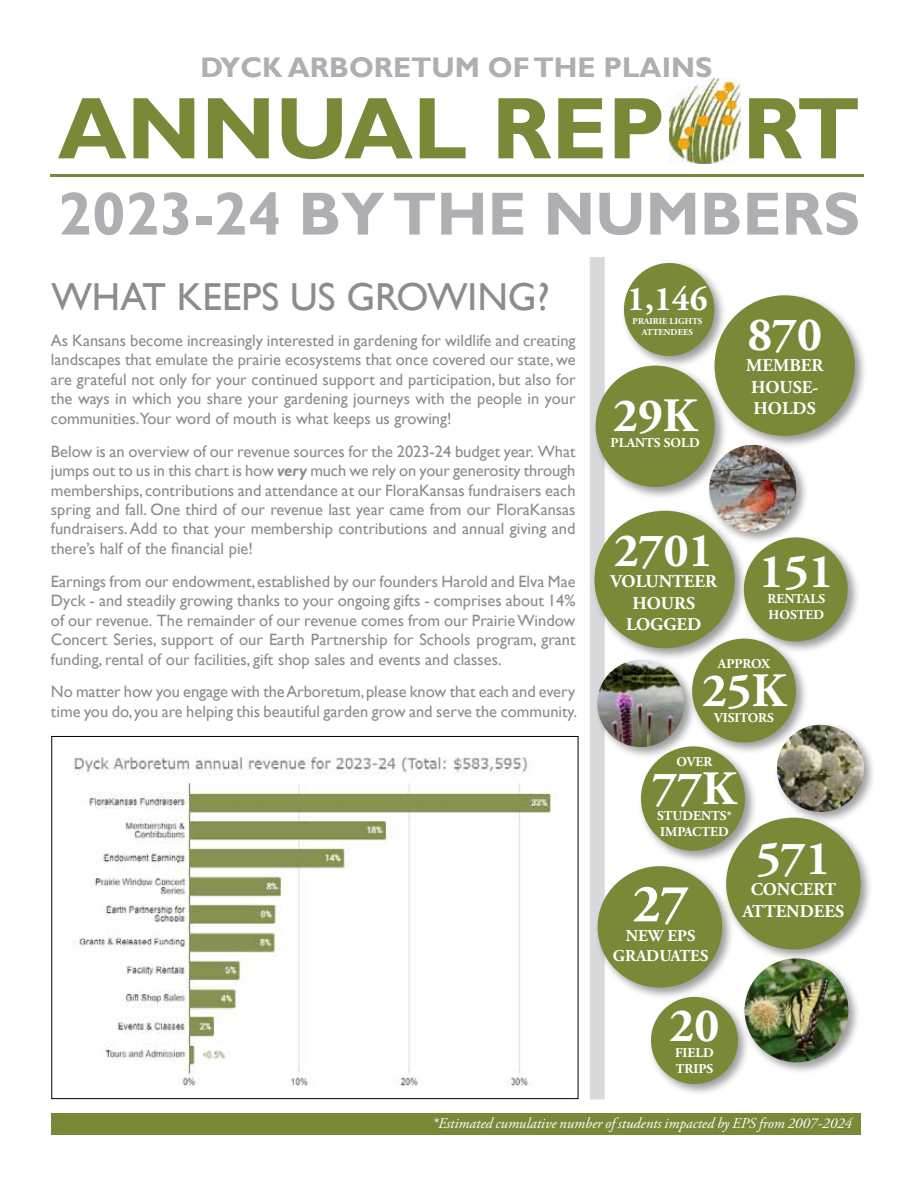
<style>
.page{position:relative;width:918px;height:1188px;background:#fff}
.page>*{position:absolute;margin:0;border:0;box-sizing:border-box;transform-origin:0 0}
.t1{font:700 88.2px "Gill Sans";color:#788938}
.t2{font:700 61.2px "Gill Sans";color:#adafb2}
.t3{font:700 54px "Adobe Garamond Pro";color:#fff}
.t4{font:700 47.85px "Adobe Garamond Pro";color:#fff}
.t5{font:39px "Gill Sans";color:#8a8c8e}
.t6{font:700 34.35px "Adobe Garamond Pro";color:#fff}
.t7{font:700 28.35px "Gill Sans";color:#adafb2}
.t8{font:700 18px/21.5px "Adobe Garamond Pro";color:#fff;text-align:center}
.t9{font:16.5px/19.5px "Gill Sans";color:#8a8c8e;text-align:justify}
.t10{font:700 16.5px/19.8px "Adobe Garamond Pro";color:#fff;text-align:center}
.t11{font:italic 15px "Adobe Garamond Pro";color:#fff}
.t12{font:700 13.5px/16.2px "Adobe Garamond Pro";color:#fff}
.t13{font:700 9px/10.8px "Adobe Garamond Pro";color:#fff;text-align:center}
.s1{font-weight:700;font-style:italic}
</style>
<div class="page">
<div style="left:51px;top:1113px;width:810px;height:21px;background:#788938"></div>
<img style="left:670px;top:78px;width:71px;height:86px">
<hr style="left:51px;top:174px;width:813px;height:3px;background:#788938">
<div style="left:590px;top:257px;width:15px;height:842px;background:#d8d9da"></div>
<div style="left:591px;top:507px;width:157px;height:154px;background:#000;opacity:.4"></div>
<div style="left:594px;top:511px;width:141px;height:137px;background:#788938;border-radius:50%"></div>
<div style="left:723px;top:814px;width:150px;height:148px;background:#000;opacity:.4"></div>
<div style="left:726px;top:818px;width:135px;height:132px;background:#788938;border-radius:50%"></div>
<div style="left:740px;top:534px;width:120px;height:120px;background:#000;opacity:.4"></div>
<div style="left:744px;top:537px;width:104px;height:104px;background:#788938;border-radius:50%"></div>
<div style="left:592px;top:362px;width:136px;height:138px;background:#000;opacity:.4"></div>
<div style="left:596px;top:366px;width:119px;height:121px;background:#788938;border-radius:50%"></div>
<div style="left:594px;top:863px;width:141px;height:137px;background:#000;opacity:.4"></div>
<div style="left:598px;top:866px;width:124px;height:122px;background:#788938;border-radius:50%"></div>
<div style="left:689px;top:635px;width:120px;height:121px;background:#000;opacity:.4"></div>
<div style="left:692px;top:639px;width:104px;height:104px;background:#788837;border-radius:50%"></div>
<div style="left:620px;top:260px;width:107px;height:109px;background:#000;opacity:.4"></div>
<div style="left:624px;top:263px;width:90px;height:93px;background:#788938;border-radius:50%"></div>
<div style="left:637px;top:743px;width:121px;height:121px;background:#000;opacity:.4"></div>
<div style="left:641px;top:746px;width:104px;height:105px;background:#788938;border-radius:50%"></div>
<div style="left:711px;top:292px;width:157px;height:157px;background:#000;opacity:.4"></div>
<div style="left:715px;top:295px;width:140px;height:141px;background:#788938;border-radius:50%"></div>
<div style="left:648px;top:993px;width:103px;height:104px;background:#000;opacity:.4"></div>
<div style="left:651px;top:997px;width:87px;height:87px;background:#788938;border-radius:50%"></div>
<div style="left:741px;top:955px;width:120px;height:120px;background:#000;opacity:.4"></div>
<img style="left:745px;top:958px;width:103px;height:104px;border-radius:52px">
<div style="left:773px;top:721px;width:104px;height:104px;background:#000;opacity:.4"></div>
<img style="left:777px;top:725px;width:87px;height:87px;border-radius:44px">
<div style="left:706px;top:441px;width:103px;height:104px;background:#000;opacity:.4"></div>
<img style="left:709px;top:445px;width:87px;height:87px;border-radius:44px">
<div style="left:594px;top:656px;width:103px;height:104px;background:#000;opacity:.4"></div>
<img style="left:597px;top:660px;width:87px;height:87px;border-radius:44px">
<img style="left:73px;top:757px;width:480px;height:329px">
<h3 class="t7" style="left:200px;top:50px;width:513px">DYCK ARBORETUM OF THE PLAINS</h3>
<h1 class="t1" style="left:58px;top:76px;width:804px">ANNUAL REPORT</h1>
<h2 class="t2" style="left:58px;top:177px;width:803px">2023-24 BY THE NUMBERS</h2>
<h3 class="t5" style="left:51px;top:274px;width:500px">WHAT KEEPS US GROWING?</h3>
<p class="t9" style="left:51px;top:331px;width:526px">As Kansans become increasingly interested in gardening for wildlife and creating landscapes that emulate the prairie ecosystems that once covered our state, we are grateful not only for your continued support and participation, but also for the ways in which you share your gardening journeys with the people in your communities.Your word of mouth is what keeps us growing!</p>
<p class="t9" style="left:51px;top:442px;width:526px">Below is an overview of our revenue sources for the 2023-24 budget year. What jumps out to us in this chart is how <span class="s1">very</span> much we rely on your generosity through memberships, contributions and attendance at our FloraKansas fundraisers each spring and fall. One third of our revenue last year came from our FloraKansas fundraisers. Add to that your membership contributions and annual giving and there’s half of the financial pie!</p>
<p class="t9" style="left:51px;top:572px;width:526px">Earnings from our endowment, established by our founders Harold and Elva Mae Dyck - and steadily growing thanks to your ongoing gifts - comprises about 14% of our revenue. The remainder of our revenue comes from our Prairie Window Concert Series, support of our Earth Partnership for Schools program, grant funding, rental of our facilities, gift shop sales and events and classes.</p>
<p class="t9" style="left:51px;top:682px;width:528px">No matter how you engage with the Arboretum, please know that each and every time you do, you are helping this beautiful garden grow and serve the community.</p>
<h3 class="t6" style="left:627px;top:279px;width:82px">1,146</h3>
<p class="t13" style="left:633px;top:316px;width:71px">PRAIRIE LIGHTS<br>ATTENDEES</p>
<h3 class="t4" style="left:613px;top:388px;width:85px">29K</h3>
<p class="t12" style="left:611px;top:435px;width:91px">PLANTS SOLD</p>
<h3 class="t4" style="left:747px;top:307px;width:76px">870</h3>
<p class="t8" style="left:746px;top:355px;width:79px;text-align:left">MEMBER<br>HOUSE-<br>HOLDS</p>
<h3 class="t4" style="left:614px;top:523px;width:101px">2701</h3>
<p class="t8" style="left:611px;top:571px;width:108px">VOLUNTEER<br>HOURS<br>LOGGED</p>
<h3 class="t4" style="left:759px;top:544px;width:76px">151</h3>
<p class="t12" style="left:768px;top:591px;width:59px">RENTALS<br>HOSTED</p>
<p class="t12" style="left:718px;top:656px;width:54px">APPROX</p>
<h3 class="t4" style="left:702px;top:663px;width:85px">25K</h3>
<p class="t12" style="left:714px;top:710px;width:61px">VISITORS</p>
<p class="t12" style="left:677px;top:753px;width:37px">OVER</p>
<h3 class="t4" style="left:653px;top:761px;width:85px">77K</h3>
<p class="t12" style="left:657px;top:808px;width:76px">STUDENTS*<br>IMPACTED</p>
<h3 class="t3" style="left:633px;top:873px;width:58px">27</h3>
<p class="t10" style="left:613px;top:926px;width:97px">NEW EPS<br>GRADUATES</p>
<h3 class="t4" style="left:670px;top:998px;width:51px">20</h3>
<p class="t12" style="left:675px;top:1045px;width:40px">FIELD<br>TRIPS</p>
<h3 class="t4" style="left:756px;top:831px;width:76px">571</h3>
<p class="t8" style="left:742px;top:879px;width:103px">CONCERT<br>ATTENDEES</p>
<p class="t11" style="left:432px;top:1114px;width:422px">*Estimated cumulative number of students impacted by EPS from 2007-2024</p>
</div>
